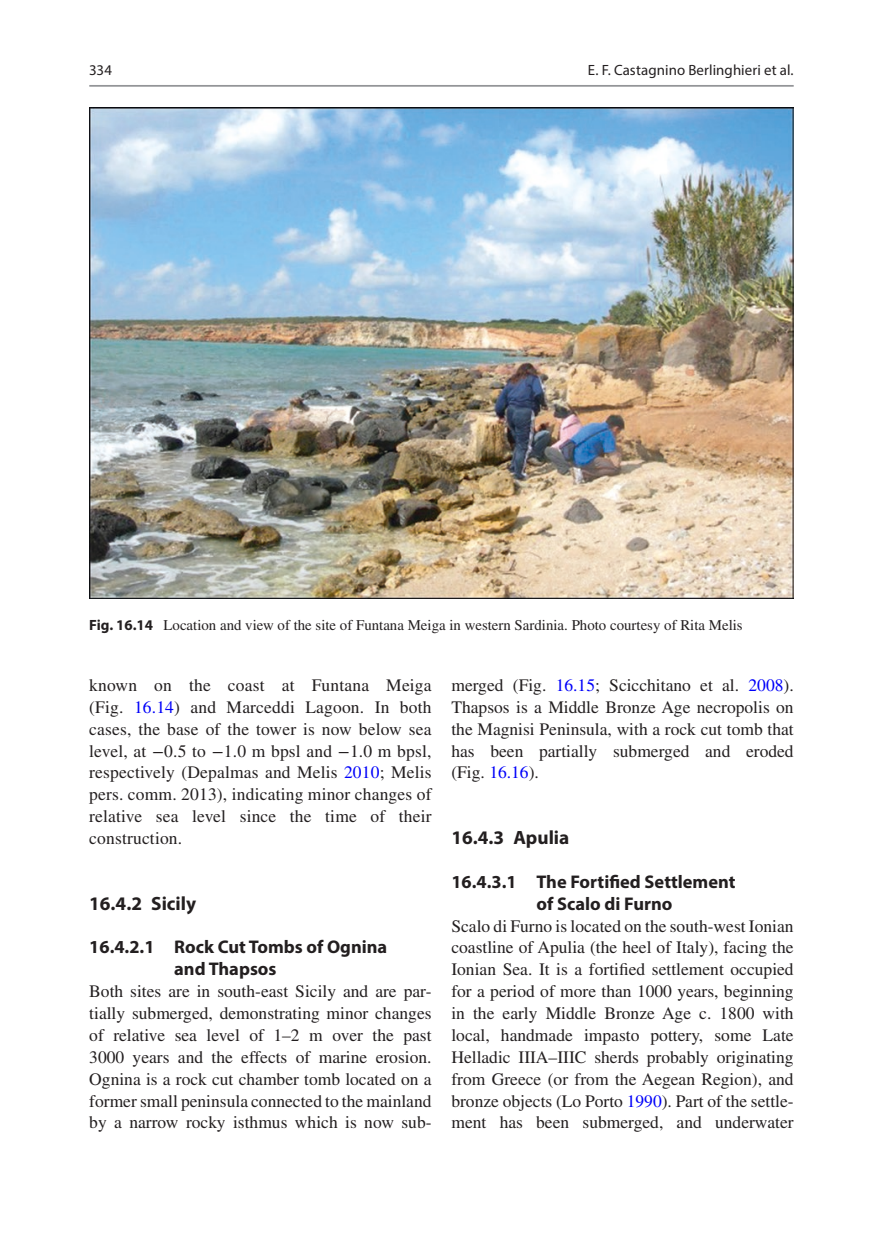
<style>
.page{position:relative;width:883px;height:1260px;background:#fff}
.page>*{position:absolute;margin:0;border:0;box-sizing:border-box;transform-origin:0 0}
.t1{font:700 19.25px "Cwfvgx Myriad Pro";color:#231f20}
.t2{font:700 18.38px/21.9px "Cwfvgx Myriad Pro";color:#231f20}
.t3{font:17.5px/21.9px "Lkhmsw Times LT Std";color:#231f20;text-align:justify}
.t4{font:14.88px "Lkhmsw Times LT Std";color:#231f20}
.t5{font:14.88px "Wbrnsk Myriad Pro";letter-spacing:.01em;color:#231f20}
.t6{font:14.88px "Sllhxv Myriad Pro";color:#231f20}
.s1{font-family:"Cwfvgx Myriad Pro";font-weight:700}
.s2{color:#0000fa}
.s3{font-family:"Clkwpw STIX General"}
</style>
<div class="page">
<img style="left:89px;top:107px;width:705px;height:492px">
<hr style="left:89px;top:85px;width:705px;height:2px;background:#939598">
<p class="t6" style="left:89px;top:61px;width:24px">334</p>
<p class="t5" style="left:588px;top:61px;width:207px">E. F. Castagnino Berlinghieri et al.</p>
<p class="t4" style="left:89px;top:617px;width:655px"><span class="s1">Fig. 16.14</span> Location and view of the site of Funtana Meiga in western Sardinia. Photo courtesy of Rita Melis</p>
<p class="t3" style="left:89px;top:674px;width:344px">known on the coast at Funtana Meiga (Fig. <span class="s2">16.14</span>) and Marceddi Lagoon. In both cases, the base of the tower is now below sea level, at <span class="s3">−</span>0.5 to <span class="s3">−</span>1.0 m bpsl and <span class="s3">−</span>1.0 m bpsl, respectively (Depalmas and Melis <span class="s2">2010</span>; Melis pers. comm. 2013), indicating minor changes of relative sea level since the time of their construction.</p>
<p class="t1" style="left:89px;top:891px;width:108px">16.4.2 Sicily</p>
<p class="t2" style="left:174px;top:936px;width:215px;text-indent:-85px">16.4.2.1 Rock Cut Tombs of Ognina and Thapsos</p>
<p class="t3" style="left:89px;top:980px;width:344px">Both sites are in south-east Sicily and are par&shy;tially submerged, demonstrating minor changes of relative sea level of 1–2 m over the past 3000 years and the effects of marine erosion.<br>Ognina is a rock cut chamber tomb located on a former small peninsula connected to the mainland by a narrow rocky isthmus which is now sub-</p>
<p class="t3" style="left:451px;top:674px;width:344px">merged (Fig. <span class="s2">16.15</span>; Scicchitano et al. <span class="s2">2008</span>).<br>Thapsos is a Middle Bronze Age necropolis on the Magnisi Peninsula, with a rock cut tomb that has been partially submerged and eroded (Fig. <span class="s2">16.16</span>).</p>
<p class="t1" style="left:451px;top:825px;width:119px">16.4.3 Apulia</p>
<p class="t2" style="left:536px;top:870px;width:201px;text-indent:-85px">16.4.3.1 The Fortified Settlement of Scalo di Furno</p>
<p class="t3" style="left:451px;top:915px;width:344px">Scalo di Furno is located on the south-west Ionian coastline of Apulia (the heel of Italy), facing the Ionian Sea. It is a fortified settlement occupied for a period of more than 1000 years, beginning in the early Middle Bronze Age c. 1800 with local, handmade impasto pottery, some Late Helladic IIIA–IIIC sherds probably originating from Greece (or from the Aegean Region), and bronze objects (Lo Porto <span class="s2">1990</span>). Part of the settle&shy;ment has been submerged, and underwater</p>
</div>
